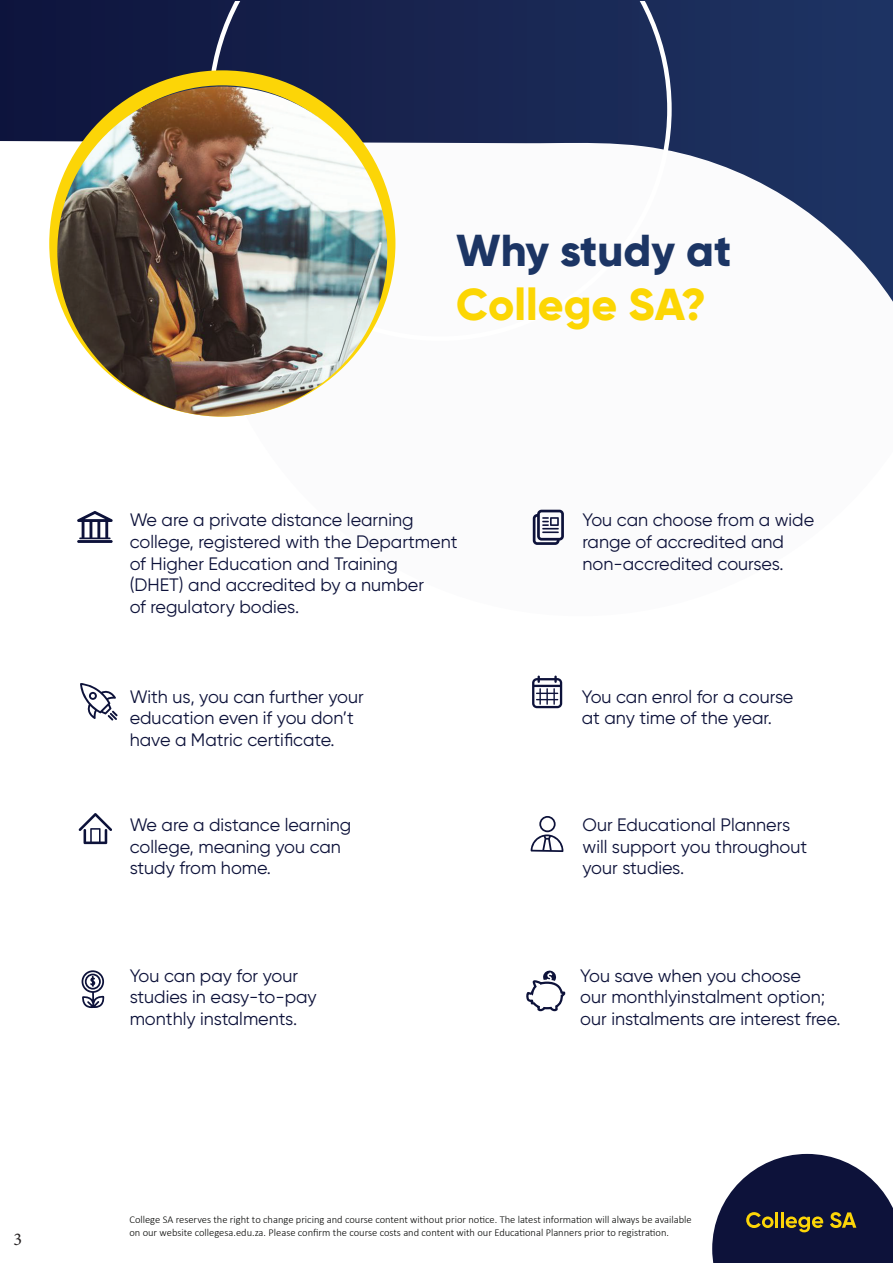
<style>
.page{position:relative;width:893px;height:1263px;background:#fff}
.page>*{position:absolute;margin:0;border:0;box-sizing:border-box;transform-origin:0 0}
.t1{font:800 44.7px "Gilroy";color:#1c3564}
.t2{font:800 44.7px "Gilroy";color:#fcd604}
.t3{font:18px/21.6px "Gilroy";color:#0d123a}
.t4{font:18px "Minion Pro";color:#231f20}
.t5{font:300 10.5px/12.6px "Calibri";color:#040503}
</style>
<div class="page">
<svg style="left:712px;top:1154px;width:181px;height:109px"></svg>
<svg style="left:0;top:0;width:893px;height:302px"></svg>
<svg style="left:208px;top:2px;width:464px;height:339px"></svg>
<svg style="left:57px;top:78px;width:331px;height:331px;background:#edcb18"></svg>
<div style="left:49px;top:70px;width:346px;height:347px;border:15px solid #fcd507;border-radius:50%"></div>
<img style="left:57px;top:87px;width:330px;height:330px;border-radius:165px">
<svg style="left:531px;top:816px;width:33px;height:36px"></svg>
<svg style="left:80px;top:683px;width:38px;height:37px"></svg>
<svg style="left:81px;top:970px;width:24px;height:38px"></svg>
<svg style="left:79px;top:813px;width:33px;height:31px"></svg>
<svg style="left:533px;top:510px;width:31px;height:35px"></svg>
<svg style="left:77px;top:511px;width:36px;height:32px"></svg>
<svg style="left:532px;top:675px;width:30px;height:33px"></svg>
<svg style="left:526px;top:970px;width:40px;height:42px"></svg>
<p class="t4" style="left:13px;top:1227px;width:10px">3</p>
<h1 class="t1" style="left:456px;top:222px;width:277px">Why study at</h1>
<h1 class="t2" style="left:456px;top:276px;width:251px">College SA?</h1>
<p class="t3" style="left:130px;top:509px;width:329px">We are a private distance learning college, registered with the Department of Higher Education and Training<br>(DHET) and accredited by a number<br>of regulatory bodies.</p>
<p class="t3" style="left:582px;top:509px;width:233px">You can choose from a wide range of accredited and non-accredited courses.</p>
<p class="t3" style="left:130px;top:685px;width:236px">With us, you can further your education even if you don’t have a Matric certificate.</p>
<p class="t3" style="left:582px;top:685px;width:213px">You can enrol for a course at any time of the year.</p>
<p class="t3" style="left:130px;top:814px;width:223px">We are a distance learning college, meaning you can study from home.</p>
<p class="t3" style="left:582px;top:814px;width:226px">Our Educational Planners will support you throughout your studies.</p>
<p class="t3" style="left:130px;top:964px;width:189px">You can pay for your studies in easy-to-pay monthly instalments.</p>
<p class="t3" style="left:580px;top:964px;width:262px">You save when you choose<br>our monthlyinstalment option; our instalments are interest free.</p>
<p class="t5" style="left:129px;top:1213px;width:564px">College SA reserves the right to change pricing and course content without prior notice. The latest information will always be available on our website collegesa.edu.za. Please confirm the course costs and content with our Educational Planners prior to registration.</p>
</div>
